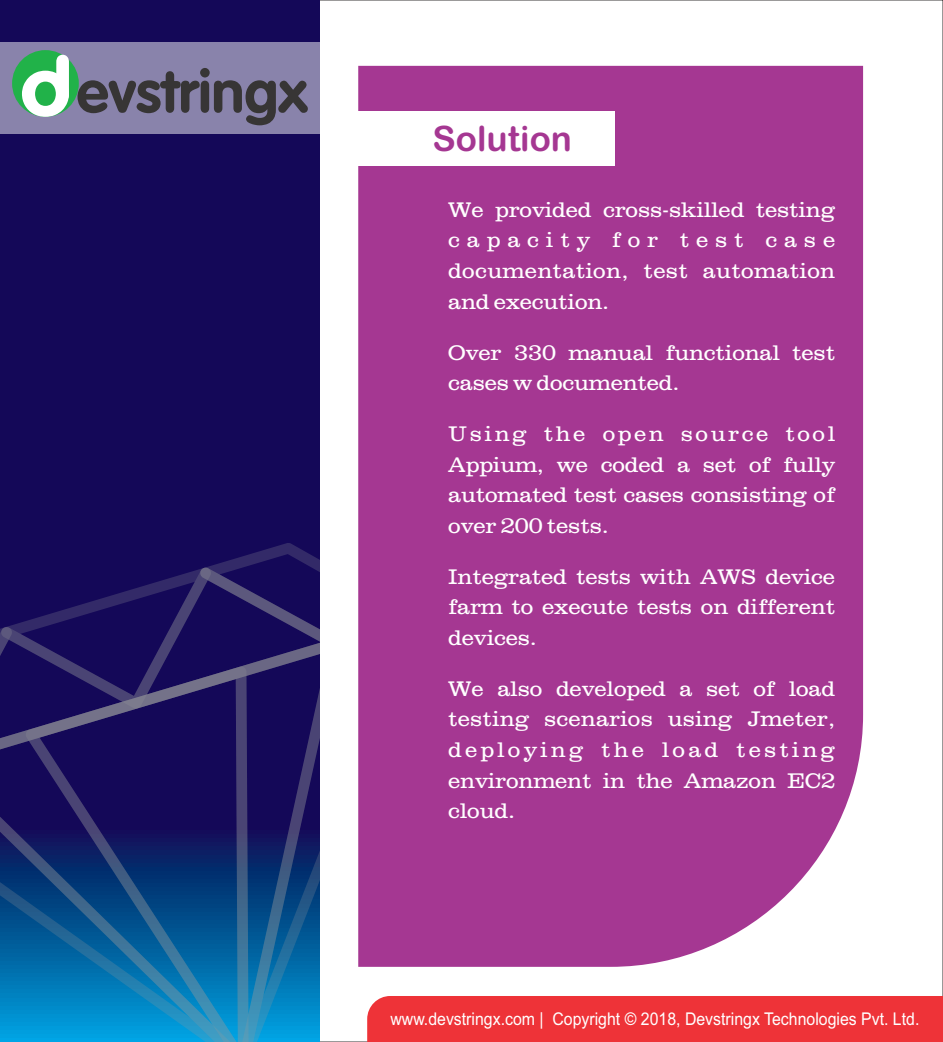
<style>
.page{position:relative;width:943px;height:1042px;background:#fff}
.page>*{position:absolute;margin:0;border:0;box-sizing:border-box;transform-origin:0 0}
.t1{font:35px "Arial Rounded MT Bold";color:#a53792}
.t2{font:21px/30.6px "Clarendon";color:#fff;text-align:justify}
.t3{font:17.5px "Arial";color:#fff;scale:.9 1}
</style>
<div class="page">
<div style="left:367px;top:996px;width:576px;height:46px;background:#ee3338"></div>
<div style="left:358px;top:66px;width:505px;height:901px;background:#a53792"></div>
<div style="left:358px;top:111px;width:257px;height:55px;background:#fff"></div>
<div style="left:0;top:0;width:320px;height:1042px;background:#140858"></div>
<svg style="left:0;top:769px;width:320px;height:273px"></svg>
<svg style="left:25px;top:769px;width:224px;height:273px"></svg>
<svg style="left:0;top:543px;width:320px;height:226px"></svg>
<div style="left:0;top:42px;width:320px;height:92px;background:#8983ab"></div>
<div style="left:12px;top:50px;width:67px;height:67px;background:#21b249;border-radius:50%"></div>
<svg style="left:22px;top:55px;width:47px;height:62px"></svg>
<svg style="left:77px;top:68px;width:231px;height:57px"></svg>
<h1 class="t1" style="left:432px;top:126px;width:141px">Solution</h1>
<p class="t2" style="left:448px;top:196px;width:388px">We provided cross-skilled testing capacity for test case documentation, test automation and execution.</p>
<p class="t2" style="left:448px;top:339px;width:388px">Over 330 manual functional test cases w documented.</p>
<p class="t2" style="left:448px;top:421px;width:388px">Using the open source tool Appium, we coded a set of fully automated test cases consisting of over 200 tests.</p>
<p class="t2" style="left:448px;top:563px;width:388px">Integrated tests with AWS device farm to execute tests on different devices.</p>
<p class="t2" style="left:448px;top:675px;width:388px">We also developed a set of load testing scenarios using Jmeter, deploying the load testing environment in the Amazon EC2 cloud.</p>
<p class="t3" style="left:390px;top:1012px;width:589px">www.devstringx.com | Copyright © 2018, Devstringx Technologies Pvt. Ltd.</p>
</div>
